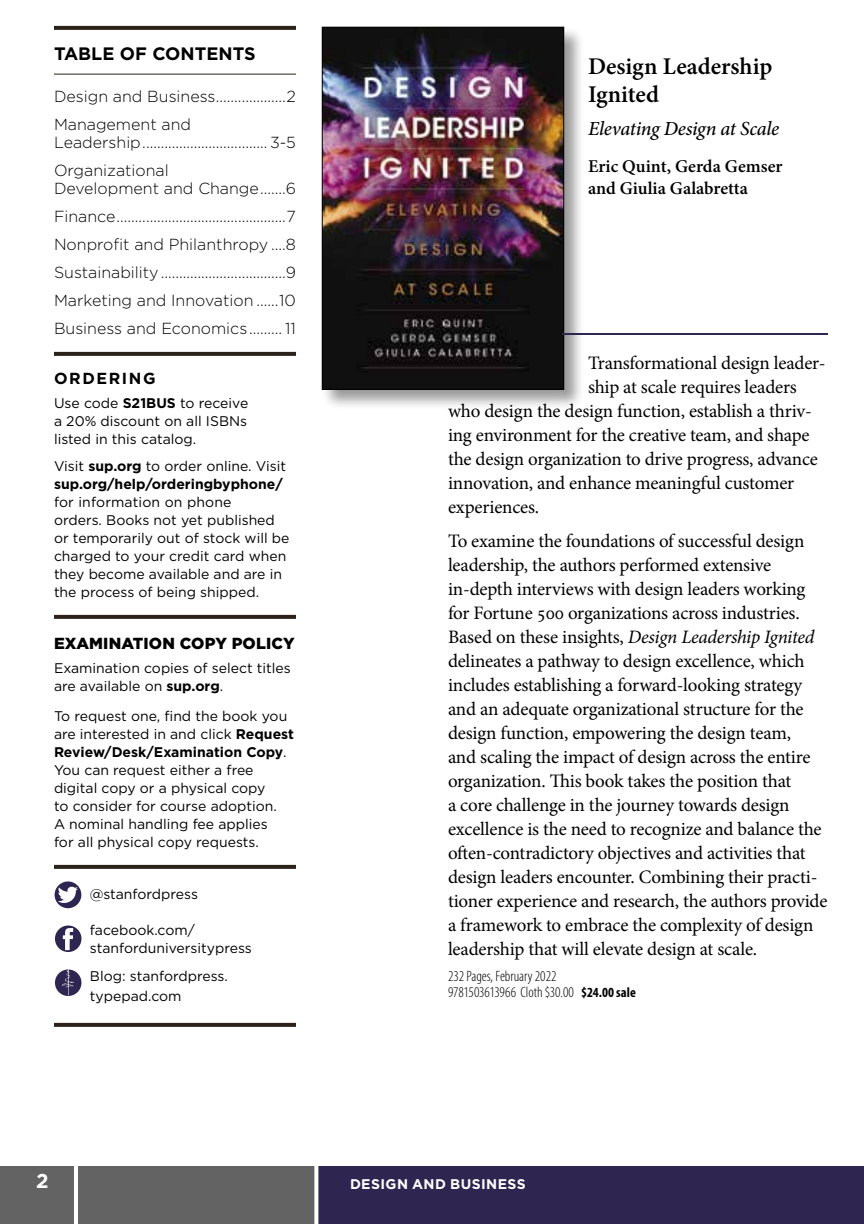
<style>
.page{position:relative;width:864px;height:1224px;background:#fff}
.page>*{position:absolute;margin:0;border:0;box-sizing:border-box;transform-origin:0 0}
.t1{font:600 24px/28px "Minion Pro";color:#000}
.t2{font:italic 500 20px "Minion Pro";letter-spacing:-.015em;color:#000}
.t3{font:700 20px "Gotham";color:#fff}
.t4{font:19px/24px "Minion Pro";letter-spacing:-.01em;color:#000}
.t5{font:600 18px/22px "Minion Pro";color:#000}
.t6{font:700 18px "Gotham";color:#000}
.t7{font:300 16px/28px "Gotham";color:#000}
.t8{font:900 16px "Gotham";letter-spacing:.01em;color:#000}
.t9{font:700 16px "Gotham";letter-spacing:.1em;color:#000}
.t10{font:300 condensed 15px/16px "Myriad Pro";color:#000}
.t11{font:14px/18px "Gotham";color:#000}
.t12{font:700 14px/18px "Gotham";color:#000}
.t13{font:700 14px "Gotham";letter-spacing:.03em;color:#fff}
.s1{font-weight:700}
.s2{font-weight:400}
.s3{font-style:italic}
.s4{font-weight:700;font-size:14px}
</style>
<div class="page">
<div style="left:318px;top:1166px;width:546px;height:58px;background:#2f2551"></div>
<div style="left:0;top:1166px;width:318px;height:58px;background:#636363"></div>
<hr style="left:74px;top:1165px;width:4px;height:59px;background:#fff">
<svg style="left:314px;top:1166px;width:4px;height:58px"></svg>
<div style="left:321px;top:26px;width:264px;height:384px;background:#000;opacity:.4"></div>
<img style="left:324px;top:29px;width:238px;height:359px">
<div style="left:322px;top:27px;width:242px;height:363px;border:1px solid #000"></div>
<hr style="left:562px;top:333px;width:266px;height:2px;background:#2f2551">
<svg style="left:54px;top:26px;width:242px;height:4px"></svg>
<hr style="left:54px;top:74px;width:242px;height:1px;background:#2b231a">
<svg style="left:54px;top:352px;width:242px;height:4px"></svg>
<svg style="left:54px;top:615px;width:242px;height:4px"></svg>
<svg style="left:54px;top:865px;width:242px;height:4px"></svg>
<svg style="left:54px;top:1023px;width:242px;height:4px"></svg>
<div style="left:55px;top:881px;width:26px;height:27px;background:#2f2551;border-radius:50%"></div>
<svg style="left:58px;top:885px;width:20px;height:21px"></svg>
<div style="left:55px;top:926px;width:26px;height:26px;background:#2f2551;border-radius:50%"></div>
<svg style="left:63px;top:928px;width:10px;height:22px"></svg>
<div style="left:55px;top:969px;width:26px;height:27px;background:#2f2551;border-radius:50%"></div>
<img style="left:63px;top:969px;width:12px;height:27px">
<p class="t6" style="left:54px;top:43px;width:203px">TABLE OF CONTENTS</p>
<p class="t7" style="left:54px;top:82px;width:243px">Design and Business...................2<br>Management and</p>
<p class="t7" style="left:54px;top:128px;width:243px">Leadership.................................. 3-5<br>Organizational</p>
<p class="t7" style="left:54px;top:174px;width:243px;text-align:justify">Development and Change.......6<br>Finance..............................................7<br>Nonprofit and Philanthropy ....8<br>Sustainability..................................9<br>Marketing and Innovation ......10<br>Business and Economics......... 11</p>
<p class="t9" style="left:54px;top:369px;width:103px">ORDERING</p>
<p class="t11" style="left:54px;top:394px;width:196px;text-align:justify">Use code <span class="s1">S21BUS</span> to receive a 20% discount on all ISBNs listed in this catalog.</p>
<p class="t12" style="left:54px;top:457px;width:234px"><span class="s2">Visit</span> sup.org <span class="s2">to order online. Visit </span>sup.org/help/orderingbyphone/</p>
<p class="t11" style="left:54px;top:493px;width:237px">for information on phone<br>orders. Books not yet published or temporarily out of stock will be charged to your credit card when they become available and are in the process of being shipped.</p>
<p class="t8" style="left:54px;top:632px;width:242px">EXAMINATION COPY POLICY</p>
<p class="t11" style="left:54px;top:659px;width:238px">Examination copies of select titles are available on <span class="s1">sup.org</span>.</p>
<p class="t11" style="left:54px;top:707px;width:241px">To request one, find the book you are interested in and click <span class="s1">Request<br>Review/Desk/Examination Copy</span>.<br>You can request either a free digital copy or a physical copy<br>to consider for course adoption.<br>A nominal handling fee applies<br>for all physical copy requests.</p>
<p class="t11" style="left:90px;top:885px;width:109px">@stanfordpress</p>
<p class="t11" style="left:90px;top:921px;width:163px">facebook.com/ stanforduniversitypress</p>
<p class="t11" style="left:90px;top:966px;width:140px;line-height:20px">Blog: stanfordpress. typepad.com</p>
<p class="t1" style="left:588px;top:52px;width:186px">Design Leadership<br>Ignited</p>
<p class="t2" style="left:588px;top:115px;width:193px">Elevating Design at Scale</p>
<p class="t5" style="left:588px;top:155px;width:196px">Eric Quint, Gerda Gemser and Giulia Galabretta</p>
<p class="t4" style="left:588px;top:351px;width:239px">Transformational design leader-</p>
<p class="t4" style="left:588px;top:375px;width:210px">ship at scale requires leaders</p>
<p class="t4" style="left:448px;top:399px;width:365px">who design the design function, establish a thriv-</p>
<p class="t4" style="left:448px;top:423px;width:363px">ing environment for the creative team, and shape</p>
<p class="t4" style="left:448px;top:447px;width:372px">the design organization to drive progress, advance</p>
<p class="t4" style="left:448px;top:471px;width:348px">innovation, and enhance meaningful customer</p>
<p class="t4" style="left:448px;top:495px;width:93px">experiences.</p>
<p class="t4" style="left:448px;top:529px;width:381px">To examine the foundations of successful design leadership, the authors performed extensive in-depth interviews with design leaders working for Fortune 500 organizations across industries.<br>Based on these insights, <span class="s3">Design Leadership Ignited </span>delineates a pathway to design excellence, which includes establishing a forward-looking strategy and an adequate organizational structure for the design function, empowering the design team,<br>and scaling the impact of design across the entire organization. This book takes the position that<br>a core challenge in the journey towards design excellence is the need to recognize and balance the often-contradictory objectives and activities that design leaders encounter. Combining their practi&shy;tioner experience and research, the authors provide a framework to embrace the complexity of design leadership that will elevate design at scale.</p>
<p class="t10" style="left:448px;top:968px;width:189px">232 Pages, February 2022<br>9781503613966 Cloth $30.00 <span class="s4">$24.00 sale</span></p>
<p class="t3" style="left:36px;top:1169px;width:14px">2</p>
<p class="t13" style="left:350px;top:1176px;width:177px">DESIGN AND BUSINESS</p>
</div>
